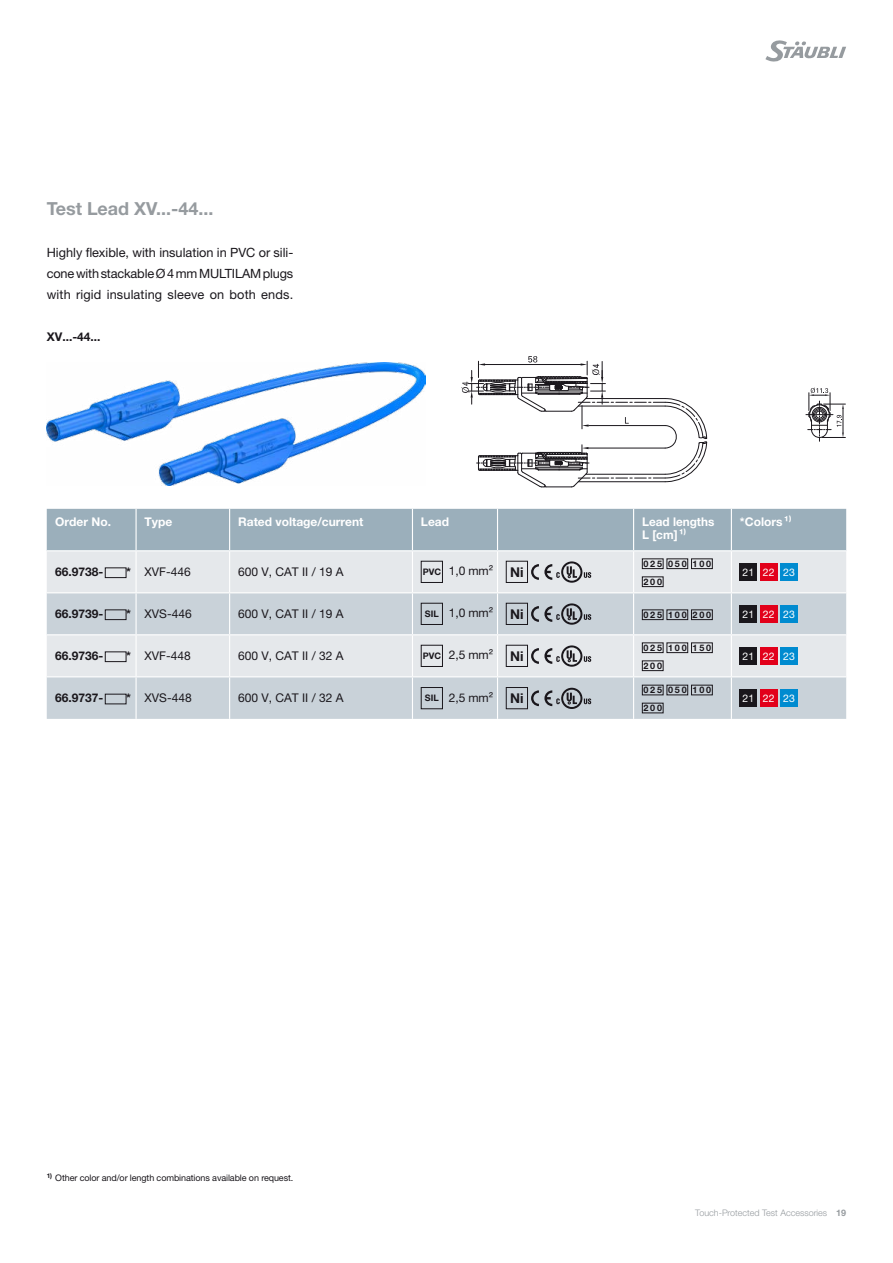
<style>
.page{position:relative;width:893px;height:1263px;background:#fff}
.page>*{position:absolute;margin:0;border:0;box-sizing:border-box;transform-origin:0 0}
.t1{font:700 18px "Helvetica Neue LTW1 G";color:#969b9f}
.t2{font:12.75px/21px "Helvetica Neue LTW1 G";letter-spacing:.01em;color:#1a171c;text-align:justify}
.t3{font:12px "Helvetica Neue LTW1 G";color:#1a171c}
.t4{font:700 12px/13.5px "Helvetica Neue LTW1 G";color:#fff}
.t5{font:700 12px "Helvetica Neue LTW1 G";color:#1a171c}
.t6{font:10.5px "Helvetica Neue LTW1 G";color:#fff}
.t7{font:9px "Helvetica Neue LTW1 G";letter-spacing:-.01em;color:#1a171c}
.t8{font:700 9px/18px "Helvetica Neue LTW1 G";letter-spacing:.205em;color:#1a171c}
.t9{font:300 9px "Helvetica Neue LTW1 G";color:#969b9f}
.s1{font-weight:700}
.s2{font-weight:700;font-size:9px}
.s3{font-weight:700;font-size:13.5px}
</style>
<div class="page">
<svg style="left:765px;top:40px;width:81px;height:22px"></svg>
<img style="left:47px;top:362px;width:378px;height:124px">
<svg style="left:461px;top:356px;width:246px;height:132px"></svg>
<svg style="left:806px;top:387px;width:39px;height:54px"></svg>
<div style="left:47px;top:509px;width:799px;height:41px;background:#9bafbb"></div>
<div style="left:47px;top:551px;width:799px;height:41px;background:#e5e8eb"></div>
<svg style="left:47px;top:593px;width:799px;height:126px;background:#d1d7dd"></svg>
<hr style="left:229px;top:509px;width:1px;height:41px;background:#fff">
<hr style="left:412px;top:509px;width:1px;height:41px;background:#fff">
<hr style="left:497px;top:509px;width:1px;height:41px;background:#fff">
<hr style="left:47px;top:634px;width:89px;height:1px;background:#fff">
<hr style="left:136px;top:634px;width:94px;height:1px;background:#fff">
<hr style="left:230px;top:634px;width:182px;height:1px;background:#fff">
<hr style="left:412px;top:634px;width:85px;height:1px;background:#fff">
<hr style="left:497px;top:634px;width:137px;height:1px;background:#fff">
<hr style="left:634px;top:634px;width:97px;height:1px;background:#fff">
<hr style="left:47px;top:676px;width:89px;height:1px;background:#fff">
<hr style="left:136px;top:676px;width:94px;height:1px;background:#fff">
<hr style="left:230px;top:676px;width:182px;height:1px;background:#fff">
<hr style="left:412px;top:676px;width:85px;height:1px;background:#fff">
<hr style="left:497px;top:676px;width:137px;height:1px;background:#fff">
<hr style="left:634px;top:676px;width:97px;height:1px;background:#fff">
<hr style="left:136px;top:551px;width:1px;height:41px;background:#fff">
<hr style="left:229px;top:551px;width:1px;height:41px;background:#fff">
<hr style="left:412px;top:551px;width:1px;height:41px;background:#fff">
<hr style="left:497px;top:551px;width:1px;height:41px;background:#fff">
<hr style="left:633px;top:551px;width:1px;height:41px;background:#fff">
<hr style="left:136px;top:593px;width:1px;height:41px;background:#fff">
<hr style="left:229px;top:593px;width:1px;height:41px;background:#fff">
<hr style="left:412px;top:593px;width:1px;height:41px;background:#fff">
<hr style="left:497px;top:593px;width:1px;height:41px;background:#fff">
<hr style="left:633px;top:593px;width:1px;height:41px;background:#fff">
<hr style="left:136px;top:635px;width:1px;height:41px;background:#fff">
<hr style="left:229px;top:635px;width:1px;height:41px;background:#fff">
<hr style="left:412px;top:635px;width:1px;height:41px;background:#fff">
<hr style="left:497px;top:635px;width:1px;height:41px;background:#fff">
<hr style="left:633px;top:635px;width:1px;height:41px;background:#fff">
<hr style="left:136px;top:677px;width:1px;height:42px;background:#fff">
<hr style="left:229px;top:677px;width:1px;height:42px;background:#fff">
<hr style="left:412px;top:677px;width:1px;height:42px;background:#fff">
<hr style="left:497px;top:677px;width:1px;height:42px;background:#fff">
<hr style="left:633px;top:677px;width:1px;height:42px;background:#fff">
<hr style="left:731px;top:551px;width:1px;height:41px;background:#fff">
<hr style="left:731px;top:593px;width:1px;height:41px;background:#fff">
<hr style="left:731px;top:634px;width:115px;height:1px;background:#fff">
<hr style="left:731px;top:635px;width:1px;height:41px;background:#fff">
<hr style="left:731px;top:676px;width:115px;height:1px;background:#fff">
<hr style="left:731px;top:677px;width:1px;height:42px;background:#fff">
<hr style="left:136px;top:509px;width:1px;height:41px;background:#fff">
<hr style="left:633px;top:509px;width:1px;height:41px;background:#fff">
<hr style="left:731px;top:509px;width:1px;height:41px;background:#fff">
<div style="left:105px;top:568px;width:21px;height:10px;border:1px solid #1a171c"></div>
<div style="left:421px;top:561px;width:22px;height:22px;border:1px solid #1a171c"></div>
<div style="left:506px;top:561px;width:22px;height:22px;border:1px solid #1a171c"></div>
<svg style="left:531px;top:561px;width:60px;height:22px"></svg>
<div style="left:642px;top:559px;width:21px;height:10px;border:1px solid #1a171c"></div>
<div style="left:667px;top:559px;width:21px;height:10px;border:1px solid #1a171c"></div>
<div style="left:691px;top:559px;width:21px;height:10px;border:1px solid #1a171c"></div>
<div style="left:642px;top:577px;width:21px;height:10px;border:1px solid #1a171c"></div>
<div style="left:740px;top:563px;width:17px;height:17px;background:#1a171c"></div>
<div style="left:760px;top:563px;width:17px;height:17px;background:#e2001a"></div>
<div style="left:781px;top:563px;width:17px;height:17px;background:#008bd0"></div>
<div style="left:105px;top:610px;width:21px;height:10px;border:1px solid #1a171c"></div>
<div style="left:421px;top:603px;width:22px;height:22px;border:1px solid #1a171c"></div>
<div style="left:506px;top:603px;width:22px;height:22px;border:1px solid #1a171c"></div>
<svg style="left:531px;top:603px;width:60px;height:22px"></svg>
<div style="left:642px;top:610px;width:21px;height:10px;border:1px solid #1a171c"></div>
<div style="left:667px;top:610px;width:21px;height:10px;border:1px solid #1a171c"></div>
<div style="left:691px;top:610px;width:21px;height:10px;border:1px solid #1a171c"></div>
<div style="left:740px;top:605px;width:17px;height:17px;background:#1a171c"></div>
<div style="left:760px;top:605px;width:17px;height:17px;background:#e2001a"></div>
<div style="left:781px;top:605px;width:17px;height:17px;background:#008bd0"></div>
<div style="left:105px;top:652px;width:21px;height:10px;border:1px solid #1a171c"></div>
<div style="left:421px;top:645px;width:22px;height:22px;border:1px solid #1a171c"></div>
<div style="left:506px;top:645px;width:22px;height:22px;border:1px solid #1a171c"></div>
<svg style="left:531px;top:645px;width:60px;height:22px"></svg>
<div style="left:642px;top:643px;width:21px;height:10px;border:1px solid #1a171c"></div>
<div style="left:667px;top:643px;width:21px;height:10px;border:1px solid #1a171c"></div>
<div style="left:691px;top:643px;width:21px;height:10px;border:1px solid #1a171c"></div>
<div style="left:642px;top:661px;width:21px;height:10px;border:1px solid #1a171c"></div>
<div style="left:740px;top:647px;width:17px;height:17px;background:#1a171c"></div>
<div style="left:760px;top:647px;width:17px;height:17px;background:#e2001a"></div>
<div style="left:781px;top:647px;width:17px;height:17px;background:#008bd0"></div>
<div style="left:421px;top:687px;width:22px;height:22px;border:1px solid #1a171c"></div>
<div style="left:506px;top:687px;width:22px;height:22px;border:1px solid #1a171c"></div>
<svg style="left:531px;top:688px;width:60px;height:21px"></svg>
<div style="left:740px;top:690px;width:17px;height:17px;background:#1a171c"></div>
<div style="left:760px;top:690px;width:17px;height:17px;background:#e2001a"></div>
<div style="left:781px;top:690px;width:17px;height:17px;background:#008bd0"></div>
<h1 class="t1" style="left:47px;top:197px;width:168px">Test Lead XV...-44...</h1>
<p class="t2" style="left:47px;top:242px;width:248px">Highly flexible, with insulation in PVC or sili&shy;cone with stackable Ø 4 mm MULTILAM plugs with rigid insulating sleeve on both ends.</p>
<p class="t5" style="left:47px;top:329px;width:55px">XV...-44...</p>
<p class="t4" style="left:55px;top:515px;width:57px">Order No.</p>
<p class="t4" style="left:145px;top:515px;width:29px">Type</p>
<p class="t4" style="left:238px;top:515px;width:127px">Rated voltage/current</p>
<p class="t4" style="left:421px;top:515px;width:30px">Lead</p>
<p class="t4" style="left:642px;top:515px;width:74px">Lead lengths<br>L [cm]¹⁾</p>
<p class="t4" style="left:740px;top:515px;width:53px">*Colors¹⁾</p>
<p class="t5" style="left:55px;top:564px;width:50px">66.9738-</p>
<p class="t3" style="left:126px;top:564px;width:66px"><span class="s1">*</span> XVF-446</p>
<p class="t3" style="left:238px;top:564px;width:107px">600 V, CAT II / 19 A</p>
<p class="t3" style="left:423px;top:563px;width:102px"><span class="s2">PVC</span> 1,0 mm² <span class="s3">Ni</span></p>
<p class="t8" style="left:643px;top:554px;width:69px">025 050 100<br>200</p>
<p class="t6" style="left:743px;top:565px;width:54px">21 22 23</p>
<p class="t5" style="left:55px;top:606px;width:50px">66.9739-</p>
<p class="t3" style="left:126px;top:606px;width:67px"><span class="s1">*</span> XVS-446</p>
<p class="t3" style="left:238px;top:606px;width:107px">600 V, CAT II / 19 A</p>
<p class="t3" style="left:425px;top:605px;width:100px"><span class="s2">SIL</span> 1,0 mm² <span class="s3">Ni</span></p>
<p class="t8" style="left:643px;top:605px;width:69px">025 100 200</p>
<p class="t6" style="left:743px;top:607px;width:54px">21 22 23</p>
<p class="t5" style="left:55px;top:648px;width:50px">66.9736-</p>
<p class="t3" style="left:126px;top:648px;width:66px"><span class="s1">*</span> XVF-448</p>
<p class="t3" style="left:238px;top:648px;width:107px">600 V, CAT II / 32 A</p>
<p class="t3" style="left:423px;top:647px;width:102px"><span class="s2">PVC</span> 2,5 mm² <span class="s3">Ni</span></p>
<p class="t8" style="left:643px;top:638px;width:69px">025 100 150<br>200</p>
<p class="t6" style="left:743px;top:649px;width:54px">21 22 23</p>
<p class="t5" style="left:55px;top:691px;width:50px">66.9737-</p>
<p class="t3" style="left:126px;top:691px;width:67px"><span class="s1">*</span> XVS-448</p>
<p class="t3" style="left:238px;top:691px;width:107px">600 V, CAT II / 32 A</p>
<p class="t3" style="left:425px;top:690px;width:100px"><span class="s2">SIL</span> 2,5 mm² <span class="s3">Ni</span></p>
<p class="t8" style="left:643px;top:681px;width:69px">025 050 100<br>200</p>
<p class="t6" style="left:743px;top:692px;width:54px">21 22 23</p>
<p class="t7" style="left:47px;top:1172px;width:248px"><sup>1)</sup> Other color and/or length combinations available on request.</p>
<p class="t9" style="left:695px;top:1207px;width:152px">Touch-Protected Test Accessories <span class="s1">19</span></p>
</div>
